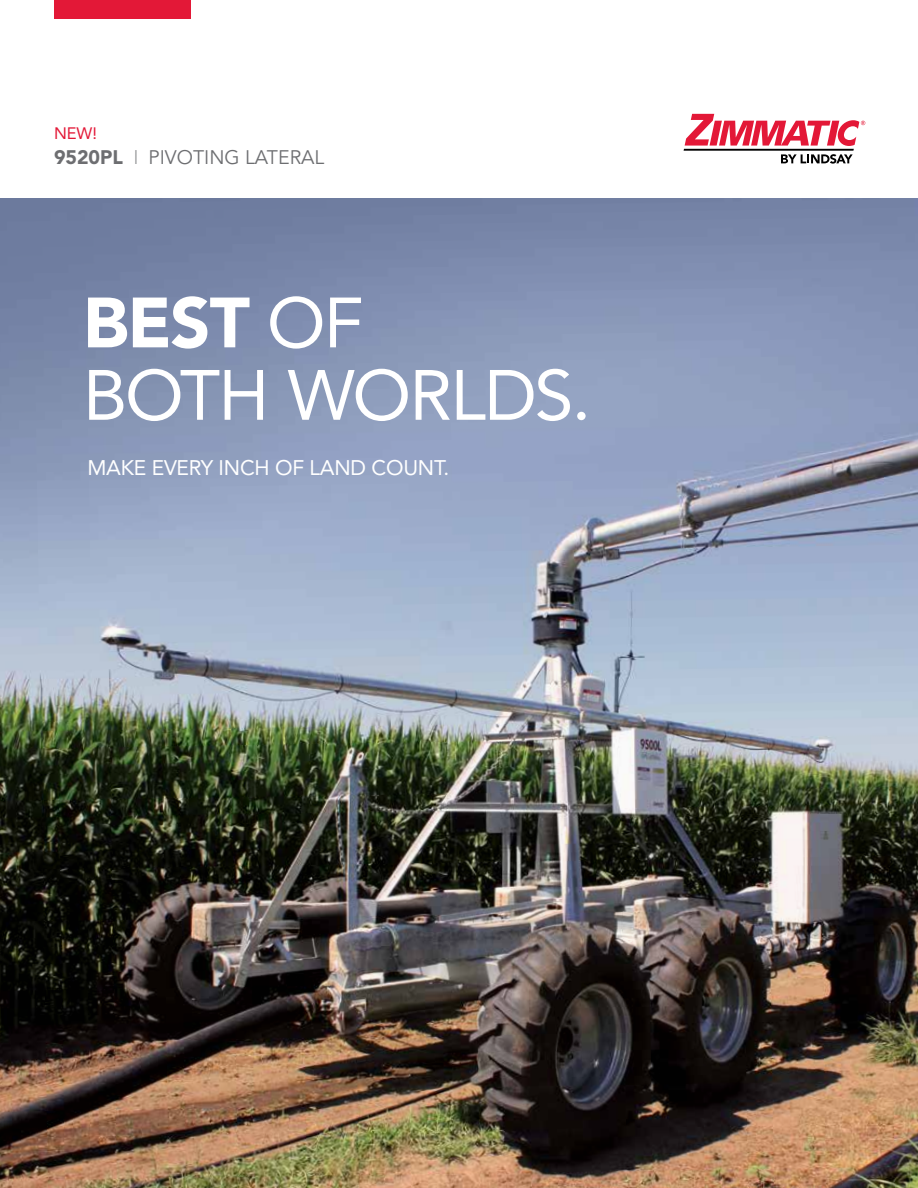
<style>
.page{position:relative;width:918px;height:1188px;background:#fff}
.page>*{position:absolute;margin:0;border:0;box-sizing:border-box;transform-origin:0 0}
.t1{font:70.35px/72.4px "Avenir LT Std";letter-spacing:-.03em;color:#fff}
.t2{font:21px "Avenir LT Std";letter-spacing:-.01em;color:#fff}
.t3{font:19.5px "Avenir LT Std";color:#6d6e71}
.t4{font:16.5px "Avenir LT Std";color:#e31837}
.s1{font-weight:900}
.s2{font-family:"Helvetica Neue LT Std";font-weight:100;font-stretch:condensed}
</style>
<div class="page">
<img style="left:0;top:198px;width:918px;height:990px">
<svg style="left:781px;top:154px;width:72px;height:10px"></svg>
<hr style="left:684px;top:149px;width:170px;height:2px;background:#000">
<svg style="left:685px;top:114px;width:180px;height:32px"></svg>
<div style="left:54px;top:0;width:136px;height:18px;background:#e31837"></div>
<p class="t4" style="left:54px;top:124px;width:45px">NEW!</p>
<p class="t3" style="left:54px;top:146px;width:272px"><span class="s1">9520PL</span> <span class="s2">I</span> PIVOTING LATERAL</p>
<h1 class="t1" style="left:83px;top:287px;width:510px"><span class="s1">BEST</span> OF<br>BOTH WORLDS.</h1>
<p class="t2" style="left:87px;top:455px;width:363px">MAKE EVERY INCH OF LAND COUNT.</p>
</div>
